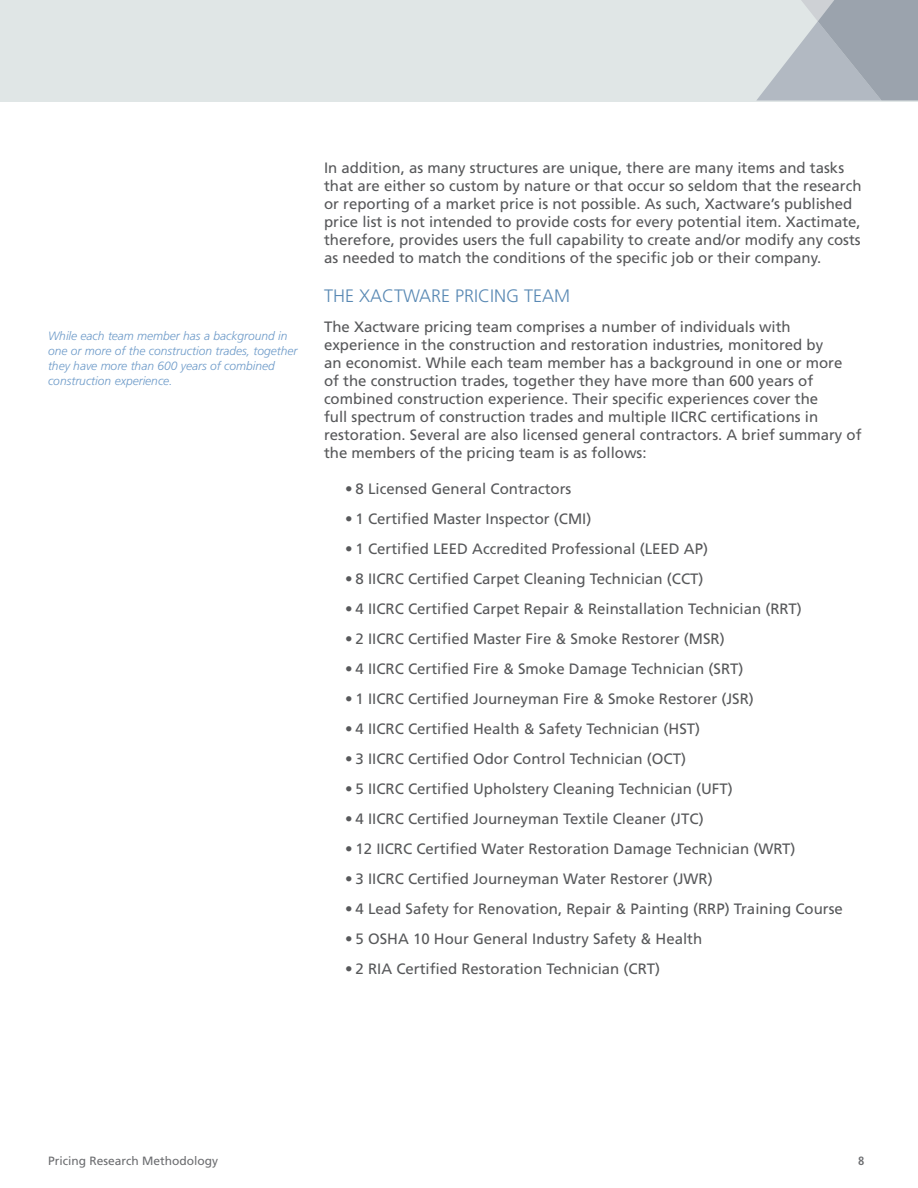
<style>
.page{position:relative;width:918px;height:1188px;background:#fff}
.page>*{position:absolute;margin:0;border:0;box-sizing:border-box;transform-origin:0 0}
.t1{font:300 18px "Frutiger LT Std";color:#5989b4}
.t2{font:15px/18px "Frutiger LT Std";color:#57585a}
.Italicized_Descripto{font:italic 300 12px/15px "Frutiger LT Std";color:#6e9bc9}
.t3{font:12px "Frutiger LT Std";color:#6c6d70}
.t4{font:700 condensed 12px "Frutiger LT Std";color:#6c6d70}
</style>
<div class="page">
<div style="left:0;top:0;width:918px;height:101px;background:#e0e6e6"></div>
<svg style="left:757px;top:0;width:161px;height:100px"></svg>
<p class="Italicized_Descripto" style="left:48px;top:329px;width:251px">While each team member has a background in one or more of the construction trades, together they have more than 600 years of combined construction experience.</p>
<p class="t2" style="left:324px;top:159px;width:539px">In addition, as many structures are unique, there are many items and tasks that are either so custom by nature or that occur so seldom that the research or reporting of a market price is not possible. As such, Xactware’s published price list is not intended to provide costs for every potential item. Xactimate, therefore, provides users the full capability to create and/or modify any costs as needed to match the conditions of the specific job or their company.</p>
<p class="t1" style="left:324px;top:286px;width:248px">THE XACTWARE PRICING TEAM</p>
<p class="t2" style="left:324px;top:318px;width:539px">The Xactware pricing team comprises a number of individuals with experience in the construction and restoration industries, monitored by<br>an economist. While each team member has a background in one or more<br>of the construction trades, together they have more than 600 years of combined construction experience. Their specific experiences cover the<br>full spectrum of construction trades and multiple IICRC certifications in restoration. Several are also licensed general contractors. A brief summary of the members of the pricing team is as follows:</p>
<p class="t2" style="left:345px;top:480px;width:228px">• 8 Licensed General Contractors</p>
<p class="t2" style="left:345px;top:510px;width:248px">• 1 Certified Master Inspector (CMI)</p>
<p class="t2" style="left:345px;top:540px;width:365px">• 1 Certified LEED Accredited Professional (LEED AP)</p>
<p class="t2" style="left:345px;top:570px;width:360px">• 8 IICRC Certified Carpet Cleaning Technician (CCT)</p>
<p class="t2" style="left:345px;top:600px;width:458px">• 4 IICRC Certified Carpet Repair &amp; Reinstallation Technician (RRT)</p>
<p class="t2" style="left:345px;top:630px;width:381px">• 2 IICRC Certified Master Fire &amp; Smoke Restorer (MSR)</p>
<p class="t2" style="left:345px;top:660px;width:400px">• 4 IICRC Certified Fire &amp; Smoke Damage Technician (SRT)</p>
<p class="t2" style="left:345px;top:690px;width:410px">• 1 IICRC Certified Journeyman Fire &amp; Smoke Restorer (JSR)</p>
<p class="t2" style="left:345px;top:720px;width:357px">• 4 IICRC Certified Health &amp; Safety Technician (HST)</p>
<p class="t2" style="left:345px;top:750px;width:343px">• 3 IICRC Certified Odor Control Technician (OCT)</p>
<p class="t2" style="left:345px;top:780px;width:389px">• 5 IICRC Certified Upholstery Cleaning Technician (UFT)</p>
<p class="t2" style="left:345px;top:810px;width:360px">• 4 IICRC Certified Journeyman Textile Cleaner (JTC)</p>
<p class="t2" style="left:345px;top:840px;width:452px">• 12 IICRC Certified Water Restoration Damage Technician (WRT)</p>
<p class="t2" style="left:345px;top:870px;width:369px">• 3 IICRC Certified Journeyman Water Restorer (JWR)</p>
<p class="t2" style="left:345px;top:900px;width:499px">• 4 Lead Safety for Renovation, Repair &amp; Painting (RRP) Training Course</p>
<p class="t2" style="left:345px;top:930px;width:359px">• 5 OSHA 10 Hour General Industry Safety &amp; Health</p>
<p class="t2" style="left:345px;top:960px;width:317px">• 2 RIA Certified Restoration Technician (CRT)</p>
<p class="t3" style="left:48px;top:1153px;width:172px">Pricing Research Methodology</p>
<p class="t4" style="left:858px;top:1153px;width:8px">8</p>
</div>
